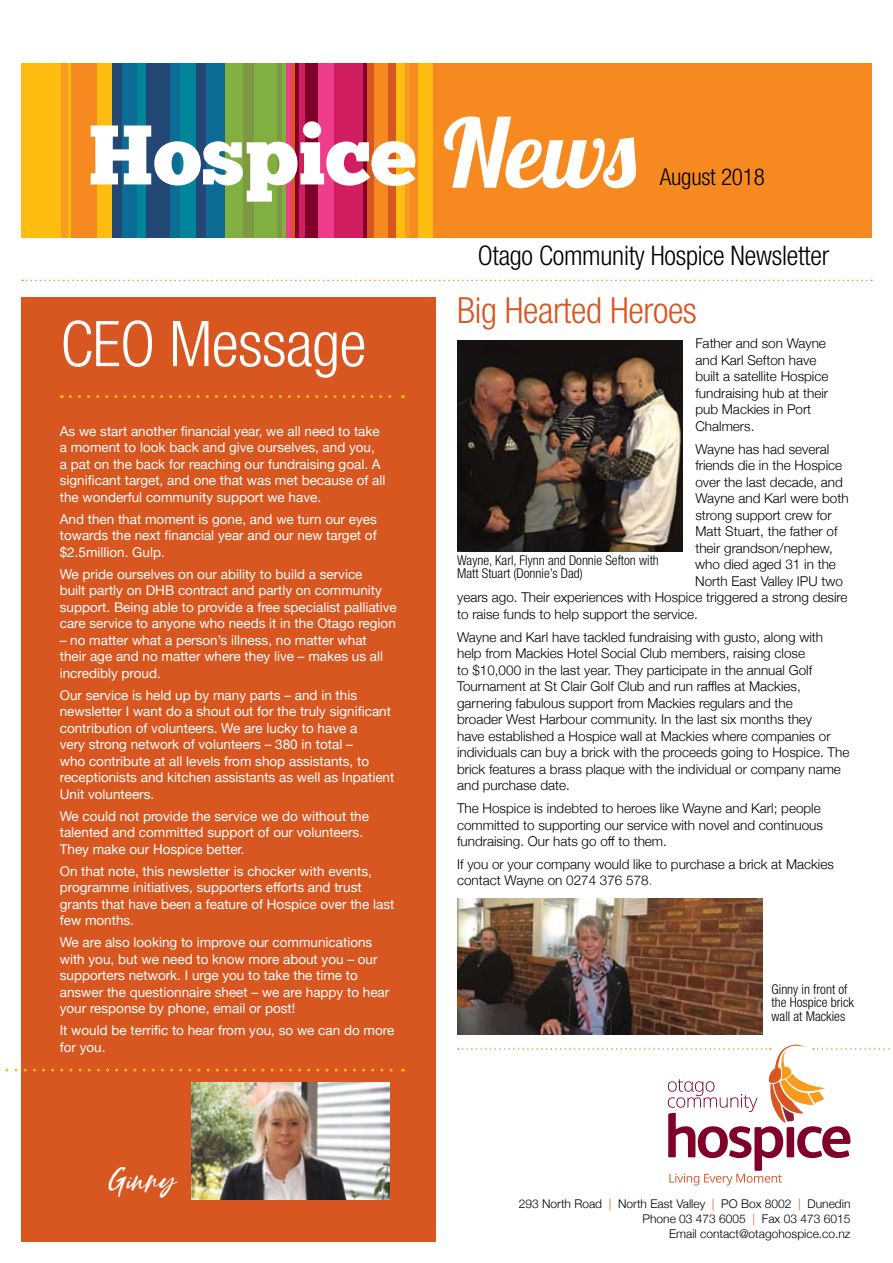
<style>
.page{position:relative;width:893px;height:1263px;background:#fff}
.page>*{position:absolute;margin:0;border:0;box-sizing:border-box;transform-origin:0 0}
.t1{font:84.3px "Chunk Five";color:#fff}
.t2{font:300 condensed 63.15px "Helvetica Neue LT Std";letter-spacing:-.01em;color:#fff}
.t3{font:300 condensed 36px "Helvetica Neue LT Std";letter-spacing:-.01em;color:#d85620}
.t4{font:32.4px "Styledupslanted";color:#fff}
.t5{font:300 condensed 27px "Helvetica Neue LT Std";letter-spacing:-.01em;color:#000}
.t6{font:300 condensed 23.25px "Helvetica Neue LT Std";letter-spacing:-.01em;color:#000}
.t7{font:13.5px/16.5px "Helvetica Neue";color:#fff}
.t8{font:300 13.5px/16.5px "Helvetica Neue";color:#000}
.t9{font:300 condensed 13.5px/13.5px "Helvetica Neue LT Std";color:#000}
.t10{font:300 12px/15px "Helvetica Neue";color:#000;text-align:right}
.s1{font-family:"Lobster 1.4";font-size:95.1px}
.s2{color:#d85620}
</style>
<div class="page">
<div style="left:21px;top:298px;width:415px;height:944px;background:#d85620"></div>
<div style="left:432px;top:64px;width:440px;height:174px;background:#f6891f"></div>
<div style="left:21px;top:64px;width:50px;height:174px;background:#febc11"></div>
<div style="left:71px;top:64px;width:26px;height:174px;background:#f6891f"></div>
<div style="left:97px;top:64px;width:15px;height:174px;background:#febc11"></div>
<div style="left:137px;top:64px;width:10px;height:174px;background:#01859a"></div>
<div style="left:147px;top:64px;width:23px;height:174px;background:#244876"></div>
<div style="left:206px;top:64px;width:19px;height:174px;background:#0c6c96"></div>
<div style="left:225px;top:64px;width:18px;height:174px;background:#81af41"></div>
<div style="left:282px;top:64px;width:5px;height:174px;background:#81af41"></div>
<div style="left:253px;top:64px;width:24px;height:174px;background:#81af41"></div>
<hr style="left:287px;top:64px;width:4px;height:174px;background:#ee3d8a">
<hr style="left:291px;top:64px;width:4px;height:174px;background:#d85620">
<hr style="left:295px;top:64px;width:4px;height:174px;background:#800029">
<div style="left:299px;top:64px;width:6px;height:174px;background:#d11e61"></div>
<div style="left:305px;top:64px;width:13px;height:174px;background:#800029"></div>
<div style="left:318px;top:64px;width:16px;height:174px;background:#ee3d8a"></div>
<div style="left:334px;top:64px;width:29px;height:174px;background:#d11e61"></div>
<div style="left:405px;top:64px;width:5px;height:174px;background:#f99b1c"></div>
<div style="left:410px;top:64px;width:8px;height:174px;background:#f6891f"></div>
<hr style="left:363px;top:64px;width:4px;height:174px;background:#800029">
<div style="left:367px;top:64px;width:7px;height:174px;background:#d85620"></div>
<div style="left:374px;top:64px;width:14px;height:174px;background:#f6891f"></div>
<div style="left:388px;top:64px;width:8px;height:174px;background:#d85620"></div>
<div style="left:396px;top:64px;width:9px;height:174px;background:#febc11"></div>
<div style="left:418px;top:64px;width:15px;height:174px;background:#febc11"></div>
<div style="left:243px;top:64px;width:10px;height:174px;background:#7b9a41"></div>
<div style="left:277px;top:64px;width:5px;height:174px;background:#7b9a41"></div>
<div style="left:179px;top:64px;width:17px;height:174px;background:#01859a"></div>
<div style="left:170px;top:64px;width:9px;height:174px;background:#0c6c96"></div>
<div style="left:196px;top:64px;width:10px;height:174px;background:#244876"></div>
<div style="left:122px;top:64px;width:15px;height:174px;background:#0c6c96"></div>
<div style="left:112px;top:64px;width:10px;height:174px;background:#244876"></div>
<div style="left:61px;top:64px;width:6px;height:174px;background:#f99b1c"></div>
<svg style="left:70px;top:395px;width:333px;height:3px"></svg>
<svg style="left:5px;top:1068px;width:398px;height:3px"></svg>
<svg style="left:22px;top:280px;width:850px;height:1px"></svg>
<img style="left:191px;top:1083px;width:198px;height:116px">
<svg style="left:458px;top:1044px;width:432px;height:141px"></svg>
<img style="left:457px;top:340px;width:226px;height:211px">
<img style="left:457px;top:898px;width:305px;height:136px">
<h1 class="t1" style="left:89px;top:105px;width:549px">Hospice <span class="s1">News</span></h1>
<h3 class="t6" style="left:660px;top:164px;width:107px">August 2018</h3>
<h2 class="t2" style="left:61px;top:308px;width:307px">CEO Message</h2>
<p class="t7" style="left:60px;top:423px;width:327px">As we start another financial year, we all need to take a moment to look back and give ourselves, and you, a pat on the back for reaching our fundraising goal. A significant target, and one that was met because of all the wonderful community support we have.</p>
<p class="t7" style="left:60px;top:511px;width:319px;text-align:justify">And then that moment is gone, and we turn our eyes towards the next financial year and our new target of $2.5million. Gulp.</p>
<p class="t7" style="left:60px;top:566px;width:339px">We pride ourselves on our ability to build a service<br>built partly on DHB contract and partly on community support. Being able to provide a free specialist palliative care service to anyone who needs it in the Otago region</p>
<p class="t7" style="left:60px;top:632px;width:325px">– no matter what a person’s illness, no matter what their age and no matter where they live – makes us all incredibly proud.</p>
<p class="t7" style="left:60px;top:687px;width:336px">Our service is held up by many parts – and in this newsletter I want do a shout out for the truly significant contribution of volunteers. We are lucky to have a<br>very strong network of volunteers – 380 in total –<br>who contribute at all levels from shop assistants, to receptionists and kitchen assistants as well as Inpatient Unit volunteers.</p>
<p class="t7" style="left:60px;top:808px;width:311px">We could not provide the service we do without the talented and committed support of our volunteers.<br>They make our Hospice better.</p>
<p class="t7" style="left:60px;top:863px;width:336px">On that note, this newsletter is chocker with events, programme initiatives, supporters efforts and trust grants that have been a feature of Hospice over the last few months.</p>
<p class="t7" style="left:60px;top:935px;width:331px">We are also looking to improve our communications with you, but we need to know more about you – our supporters network. I urge you to take the time to answer the questionnaire sheet – we are happy to hear your response by phone, email or post!</p>
<p class="t7" style="left:60px;top:1023px;width:336px">It would be terrific to hear from you, so we can do more for you.</p>
<h3 class="t4" style="left:107px;top:1160px;width:69px">Ginny</h3>
<h3 class="t5" style="left:478px;top:240px;width:353px">Otago Community Hospice Newsletter</h3>
<h3 class="t3" style="left:457px;top:290px;width:241px">Big Hearted Heroes</h3>
<p class="t8" style="left:695px;top:334px;width:135px">Father and son Wayne and Karl Sefton have built a satellite Hospice fundraising hub at their pub Mackies in Port<br>Chalmers.</p>
<p class="t8" style="left:695px;top:440px;width:135px">Wayne has had several</p>
<p class="t8" style="left:695px;top:456px;width:148px">friends die in the Hospice</p>
<p class="t8" style="left:695px;top:473px;width:149px">over the last decade, and</p>
<p class="t8" style="left:695px;top:489px;width:155px">Wayne and Karl were both</p>
<p class="t8" style="left:695px;top:506px;width:138px">strong support crew for</p>
<p class="t8" style="left:695px;top:522px;width:144px">Matt Stuart, the father of</p>
<p class="t8" style="left:695px;top:539px;width:139px">their grandson/nephew,</p>
<p class="t8" style="left:695px;top:555px;width:142px">who died aged 31 in the</p>
<p class="t8" style="left:695px;top:572px;width:149px">North East Valley IPU two</p>
<p class="t8" style="left:457px;top:588px;width:392px">years ago. Their experiences with Hospice triggered a strong desire</p>
<p class="t8" style="left:457px;top:605px;width:242px">to raise funds to help support the service.</p>
<p class="t8" style="left:457px;top:628px;width:394px">Wayne and Karl have tackled fundraising with gusto, along with help from Mackies Hotel Social Club members, raising close<br>to $10,000 in the last year. They participate in the annual Golf Tournament at St Clair Golf Club and run raffles at Mackies, garnering fabulous support from Mackies regulars and the<br>broader West Harbour community. In the last six months they<br>have established a Hospice wall at Mackies where companies or individuals can buy a brick with the proceeds going to Hospice. The brick features a brass plaque with the individual or company name and purchase date.</p>
<p class="t8" style="left:457px;top:799px;width:367px">The Hospice is indebted to heroes like Wayne and Karl; people committed to supporting our service with novel and continuous fundraising. Our hats go off to them.</p>
<p class="t8" style="left:457px;top:855px;width:378px">If you or your company would like to purchase a brick at Mackies contact Wayne on 0274 376 578<span class="s2">.</span></p>
<p class="t9" style="left:457px;top:553px;width:203px">Wayne, Karl, Flynn and Donnie Sefton with<br>Matt Stuart (Donnie’s Dad)</p>
<p class="t9" style="left:772px;top:982px;width:84px">Ginny in front of the Hospice brick wall at Mackies</p>
<p class="t10" style="left:519px;top:1195px;width:333px">293 North Road <span class="s2">|</span> North East Valley <span class="s2">|</span> PO Box 8002 <span class="s2">|</span> Dunedin<br>Phone 03 473 6005 <span class="s2">|</span> Fax 03 473 6015<br>Email contact@otagohospice.co.nz</p>
</div>
